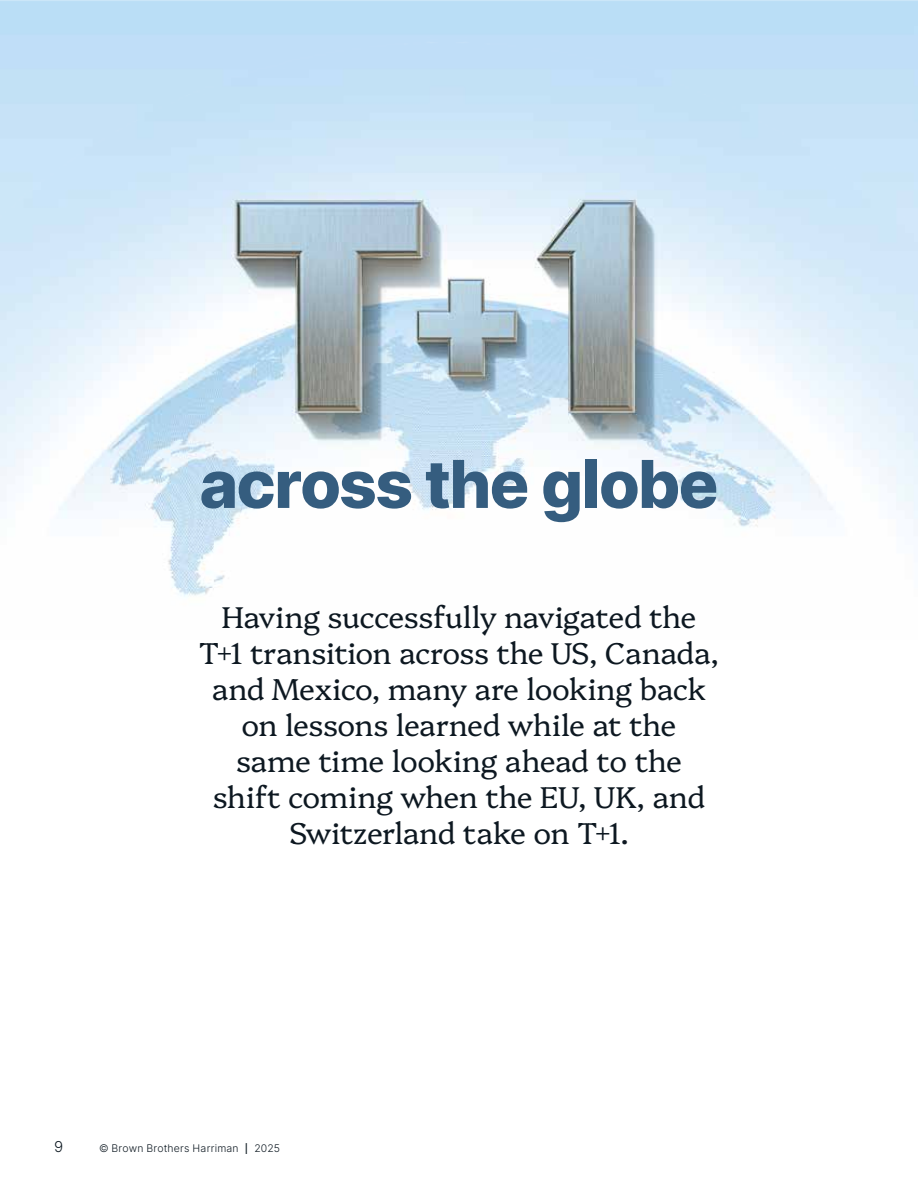
<style>
.page{position:relative;width:918px;height:1188px;background:#fff}
.page>*{position:absolute;margin:0;border:0;box-sizing:border-box;transform-origin:0 0}
.SUB_2{font:66px "Inter";letter-spacing:-.025em;color:#355d7f}
.SUB-Platypi{font:300 30px/36px "Platypi";letter-spacing:-.02em;color:#0d1821;text-align:center}
.t1{font:300 15px "Inter";color:#0d1821}
.t2{font:300 10.5px "Inter";letter-spacing:.02em;color:#0d1821}
.s1{font-size:15px}
</style>
<div class="page">
<img style="left:0;top:0;width:918px;height:597px">
<h1 class="SUB_2" style="left:199px;top:436px;width:521px">across the globe</h1>
<h1 class="SUB-Platypi" style="left:199px;top:599px;width:522px">Having successfully navigated the<br>T+1 transition across the US, Canada, and Mexico, many are looking back on lessons learned while at the<br>same time looking ahead to the shift coming when the EU, UK, and<br>Switzerland take on T+1.</h1>
<p class="t1" style="left:54px;top:1136px;width:11px">9</p>
<p class="t2" style="left:99px;top:1141px;width:183px">© Brown Brothers Harriman <span class="s1">I</span> 2025</p>
</div>
